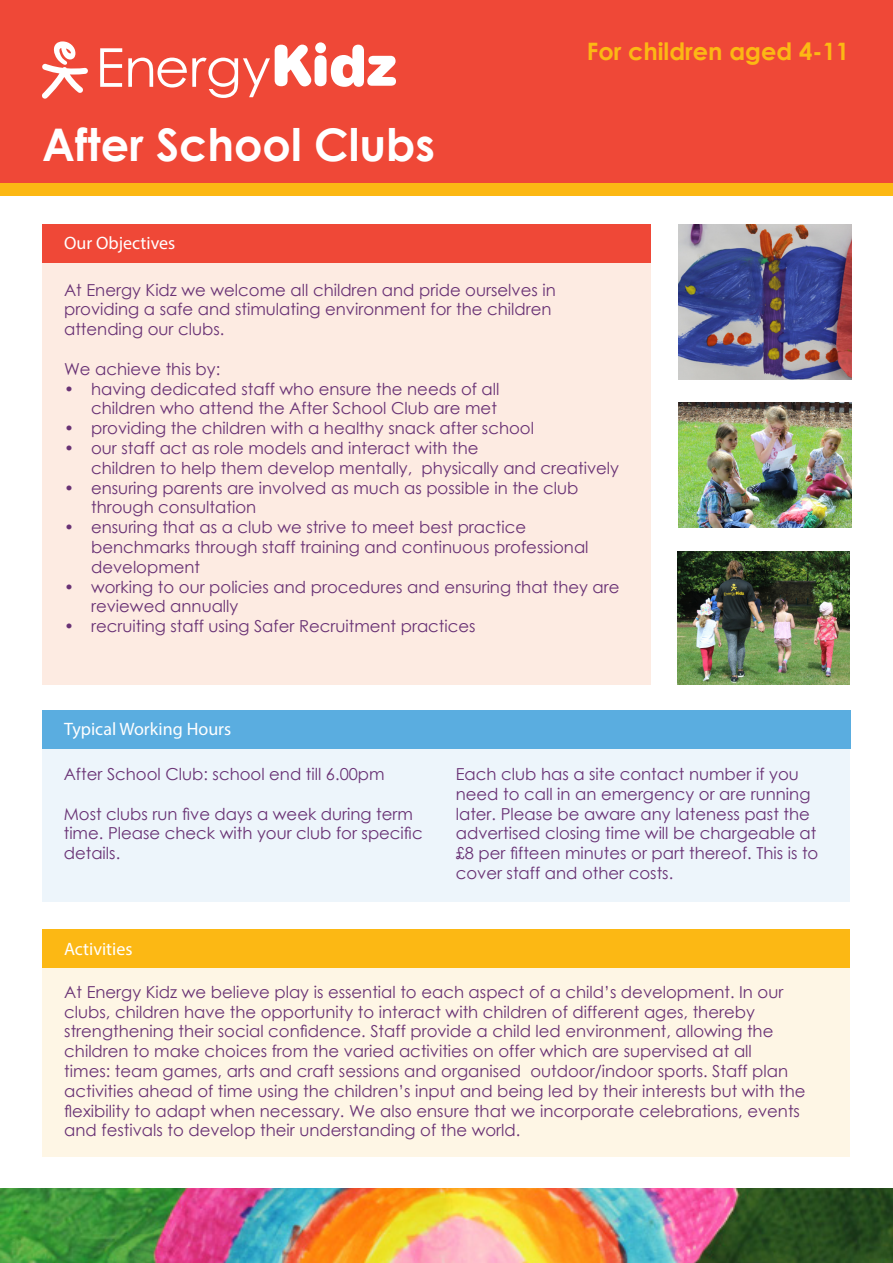
<style>
.page{position:relative;width:893px;height:1263px;background:#fff}
.page>*{position:absolute;margin:0;border:0;box-sizing:border-box;transform-origin:0 0}
.t1{font:700 45px "Century Gothic";color:#fff}
.t2{font:700 24px "Century Gothic";color:#fcb814}
.t3{font:18px "Myriad Pro";color:#fff}
.t4{font:16.5px/19.8px "Century Gothic";color:#693275}
</style>
<div class="page">
<div style="left:43px;top:746px;width:807px;height:156px;background:#edf5fb"></div>
<div style="left:0;top:0;width:893px;height:192px;background:#ef4837"></div>
<svg style="left:100px;top:42px;width:296px;height:56px"></svg>
<svg style="left:42px;top:41px;width:46px;height:58px"></svg>
<div style="left:0;top:183px;width:893px;height:13px;background:#fcb814"></div>
<div style="left:43px;top:248px;width:608px;height:437px;background:#fdebe2"></div>
<div style="left:43px;top:224px;width:608px;height:39px;background:#ef4837"></div>
<div style="left:43px;top:710px;width:808px;height:38px;background:#5aade0"></div>
<img style="left:0;top:1188px;width:893px;height:75px">
<div style="left:43px;top:957px;width:807px;height:200px;background:#fef6e5"></div>
<div style="left:43px;top:929px;width:807px;height:38px;background:#fcb814"></div>
<img style="left:679px;top:224px;width:172px;height:156px">
<img style="left:677px;top:551px;width:172px;height:134px">
<img style="left:679px;top:402px;width:172px;height:125px">
<p class="t1" style="left:42px;top:111px;width:394px">After School Clubs</p>
<p class="t2" style="left:587px;top:33px;width:264px">For children aged 4-11</p>
<p class="t3" style="left:64px;top:232px;width:113px">Our Objectives</p>
<p class="t4" style="left:64px;top:279px;width:493px">At Energy Kidz we welcome all children and pride ourselves in providing a safe and stimulating environment for the children attending our clubs.</p>
<p class="t4" style="left:64px;top:359px;width:158px">We achieve this by:</p>
<p class="t4" style="left:64px;top:378px;width:437px;text-align:right">• having dedicated staff who ensure the needs of all children who attend the After School Club are met</p>
<p class="t4" style="left:64px;top:418px;width:471px">• providing the children with a healthy snack after school</p>
<p class="t4" style="left:91px;top:438px;width:529px;text-indent:-27px">• our staff act as role models and interact with the<br>children to help them develop mentally, physically and creatively</p>
<p class="t4" style="left:91px;top:477px;width:489px;text-indent:-27px">• ensuring parents are involved as much as possible in the club through consultation</p>
<p class="t4" style="left:91px;top:517px;width:499px;text-indent:-27px">• ensuring that as a club we strive to meet best practice benchmarks through staff training and continuous professional development</p>
<p class="t4" style="left:91px;top:576px;width:530px;text-indent:-27px">• working to our policies and procedures and ensuring that they are reviewed annually</p>
<p class="t4" style="left:64px;top:616px;width:413px">• recruiting staff using Safer Recruitment practices</p>
<p class="t3" style="left:64px;top:718px;width:169px">Typical Working Hours</p>
<p class="t4" style="left:64px;top:764px;width:322px">After School Club: school end till 6.00pm</p>
<p class="t4" style="left:64px;top:803px;width:360px">Most clubs run five days a week during term time. Please check with your club for specific details.</p>
<p class="t3" style="left:64px;top:938px;width:70px">Activities</p>
<p class="t4" style="left:456px;top:764px;width:364px">Each club has a site contact number if you need to call in an emergency or are running later. Please be aware any lateness past the advertised closing time will be chargeable at £8 per fifteen minutes or part thereof. This is to cover staff and other costs.</p>
<p class="t4" style="left:64px;top:982px;width:743px">At Energy Kidz we believe play is essential to each aspect of a child’s development. In our clubs, children have the opportunity to interact with children of different ages, thereby strengthening their social confidence. Staff provide a child led environment, allowing the children to make choices from the varied activities on offer which are supervised at all<br>times: team games, arts and craft sessions and organised outdoor/indoor sports. Staff plan activities ahead of time using the children’s input and being led by their interests but with the flexibility to adapt when necessary. We also ensure that we incorporate celebrations, events and festivals to develop their understanding of the world.</p>
</div>
